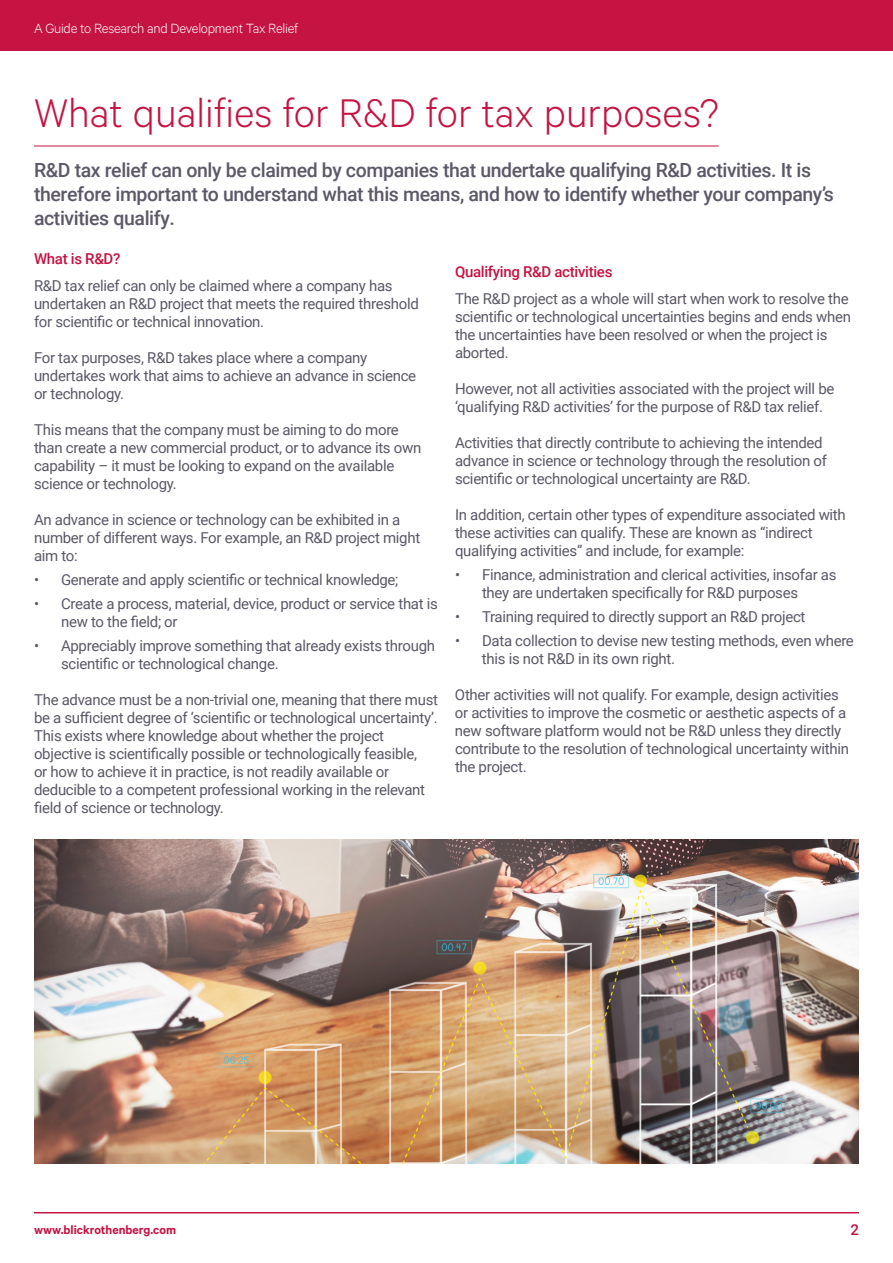
<style>
.page{position:relative;width:893px;height:1263px;background:#fff}
.page>*{position:absolute;margin:0;border:0;box-sizing:border-box;transform-origin:0 0}
.t1{font:300 45px "Calibre";color:#c51342}
.t2{font:500 19.5px/24px "Roboto";letter-spacing:-.02em;color:#5c5868}
.t3{font:15px/18px "Roboto";letter-spacing:-.02em;color:#5b5767}
.t4{font:300 15px "Calibre";letter-spacing:-.02em;color:#fff}
.t5{font:500 15px "Roboto";letter-spacing:-.02em;color:#c51342}
.t6{font:600 13.5px "Calibre";color:#c51342}
</style>
<div class="page">
<hr style="left:34px;top:1212px;width:825px;height:1px;background:#c51342">
<div style="left:0;top:0;width:893px;height:51px;background:#c51342"></div>
<hr style="left:34px;top:146px;width:685px;height:1px;background:#c51342">
<img style="left:34px;top:839px;width:825px;height:324px">
<p class="t4" style="left:34px;top:19px;width:266px">A Guide to Research and Development Tax Relief</p>
<h1 class="t1" style="left:34px;top:87px;width:686px">What qualifies for R&amp;D for tax purposes?</h1>
<h2 class="t2" style="left:34px;top:157px;width:801px">R&amp;D tax relief can only be claimed by companies that undertake qualifying R&amp;D activities. It is therefore important to understand what this means, and how to identify whether your company’s activities qualify.</h2>
<p class="t5" style="left:34px;top:248px;width:88px">What is R&amp;D?</p>
<p class="t3" style="left:34px;top:276px;width:386px">R&amp;D tax relief can only be claimed where a company has undertaken an R&amp;D project that meets the required threshold for scientific or technical innovation.</p>
<p class="t3" style="left:34px;top:348px;width:384px">For tax purposes, R&amp;D takes place where a company undertakes work that aims to achieve an advance in science or technology.</p>
<p class="t3" style="left:34px;top:420px;width:389px">This means that the company must be aiming to do more than create a new commercial product, or to advance its own capability – it must be looking to expand on the available science or technology.</p>
<p class="t3" style="left:34px;top:510px;width:388px">An advance in science or technology can be exhibited in a number of different ways. For example, an R&amp;D project might aim to:</p>
<p class="t3" style="left:34px;top:570px;width:366px">• Generate and apply scientific or technical knowledge;</p>
<p class="t3" style="left:61px;top:594px;width:378px;text-indent:-27px">• Create a process, material, device, product or service that is new to the field; or</p>
<p class="t3" style="left:61px;top:636px;width:376px;text-indent:-27px">• Appreciably improve something that already exists through scientific or technological change.</p>
<p class="t3" style="left:34px;top:690px;width:406px">The advance must be a non-trivial one, meaning that there must be a sufficient degree of ‘scientific or technological uncertainty’.<br>This exists where knowledge about whether the project objective is scientifically possible or technologically feasible,<br>or how to achieve it in practice, is not readily available or deducible to a competent professional working in the relevant field of science or technology.</p>
<p class="t5" style="left:455px;top:261px;width:159px">Qualifying R&amp;D activities</p>
<p class="t3" style="left:455px;top:289px;width:398px">The R&amp;D project as a whole will start when work to resolve the scientific or technological uncertainties begins and ends when the uncertainties have been resolved or when the project is aborted.</p>
<p class="t3" style="left:455px;top:379px;width:381px">However, not all activities associated with the project will be ‘qualifying R&amp;D activities’ for the purpose of R&amp;D tax relief.</p>
<p class="t3" style="left:455px;top:433px;width:373px">Activities that directly contribute to achieving the intended advance in science or technology through the resolution of scientific or technological uncertainty are R&amp;D.</p>
<p class="t3" style="left:455px;top:505px;width:392px">In addition, certain other types of expenditure associated with these activities can qualify. These are known as “indirect qualifying activities” and include, for example:</p>
<p class="t3" style="left:482px;top:565px;width:356px;text-indent:-27px">• Finance, administration and clerical activities, insofar as they are undertaken specifically for R&amp;D purposes</p>
<p class="t3" style="left:455px;top:607px;width:352px">• Training required to directly support an R&amp;D project</p>
<p class="t3" style="left:482px;top:631px;width:373px;text-indent:-27px">• Data collection to devise new testing methods, even where this is not R&amp;D in its own right.</p>
<p class="t3" style="left:455px;top:685px;width:396px">Other activities will not qualify. For example, design activities or activities to improve the cosmetic or aesthetic aspects of a new software platform would not be R&amp;D unless they directly contribute to the resolution of technological uncertainty within the project.</p>
<p class="t6" style="left:34px;top:1221px;width:144px">www.blickrothenberg.com</p>
<p class="t5" style="left:850px;top:1219px;width:10px">2</p>
</div>
